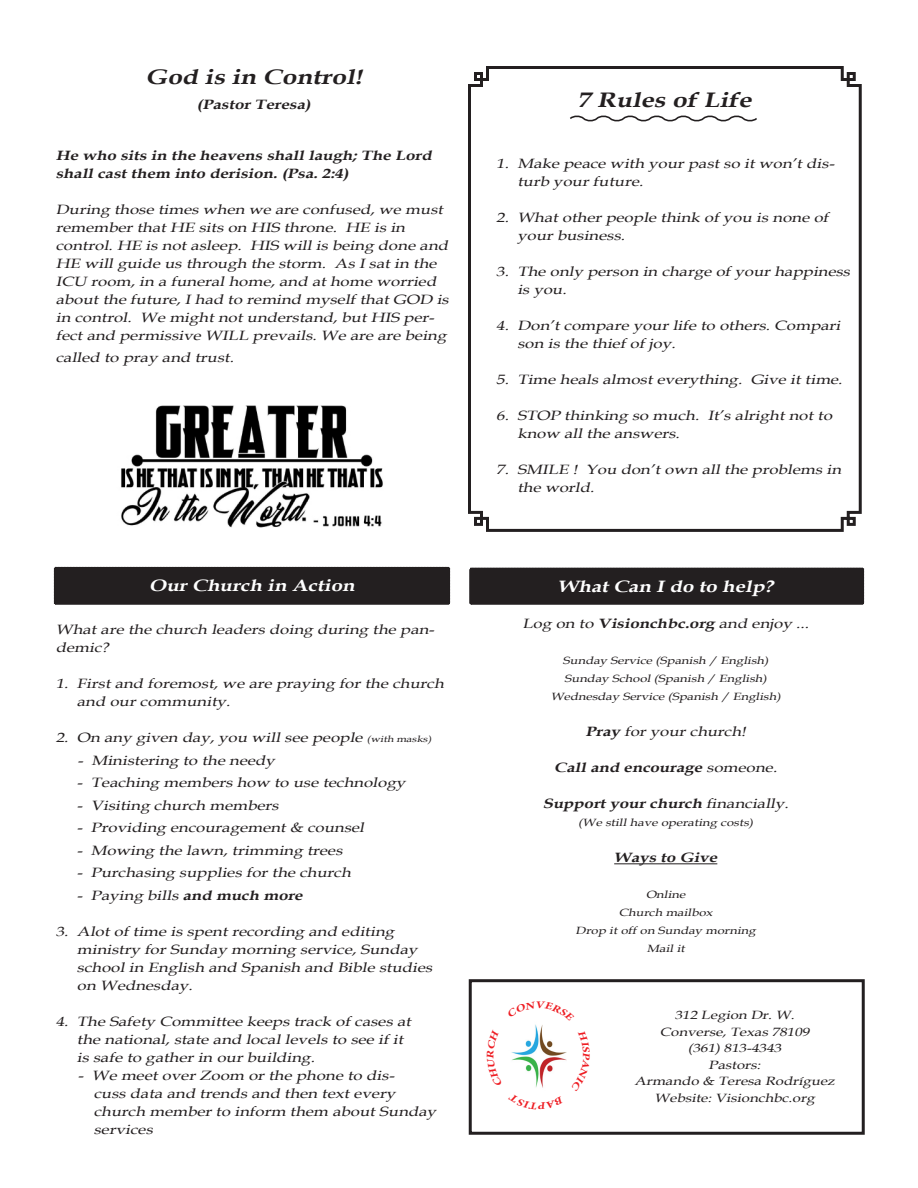
<style>
.page{position:relative;width:918px;height:1188px;background:#fff}
.page>*{position:absolute;margin:0;border:0;box-sizing:border-box;transform-origin:0 0}
.t1{font:italic 700 21px "Book Antiqua";color:#231f20;scale:1.25 1}
.t2{font:italic 700 16.5px "Book Antiqua";color:#fff;scale:1.25 1}
.t3{font:italic 13.5px/18px "Book Antiqua";color:#231f20;scale:1.25 1}
.t4{font:italic 700 13.5px/18px "Book Antiqua";color:#231f20;scale:1.25 1}
.t5{font:italic 12px "Book Antiqua";color:#231f20;scale:1.25 1}
.t6{font:italic 10.5px "Book Antiqua";color:#231f20;scale:1.25 1}
.s1{font-size:9px}
.s2{font-weight:700}
.s3{font-weight:400}
</style>
<div class="page">
<svg style="left:468px;top:66px;width:394px;height:466px"></svg>
<div style="left:469px;top:567px;width:395px;height:38px;background:#231f20"></div>
<img style="left:121px;top:405px;width:262px;height:123px">
<hr style="left:614px;top:863px;width:103px;height:1px;background:#231f20">
<img style="left:511px;top:1024px;width:55px;height:64px">
<div style="left:54px;top:567px;width:396px;height:38px;background:#231f20"></div>
<div style="left:469px;top:979px;width:396px;height:156px;border:3px solid #231f20"></div>
<svg style="left:568px;top:113px;width:191px;height:11px"></svg>
<p class="t1" style="left:146px;top:63px;width:179px">God is in Control!</p>
<p class="t4" style="left:197px;top:96px;width:95px">(PastorTeresa)</p>
<p class="t4" style="left:56px;top:147px;width:305px">He who sits in the heavens shalllaugh;The Lord shallcastthem into derision.(Psa.2:4)</p>
<p class="t3" style="left:56px;top:200px;width:319px">During those times when we are confused,we must remember thatHE sits on HIS throne. HE is in control.HE is notasleep. HIS willis being done and HE willguide us through the storm. As Isatin the ICU room,in a funeralhome,and athome worried aboutthe future,Ihad to remind myselfthatGOD is in control. We mightnotunderstand,butHIS per&shy;fectand permissive WILL prevails.We are are being</p>
<p class="t3" style="left:56px;top:348px;width:147px">called to pray and trust.</p>
<p class="t2" style="left:149px;top:574px;width:169px">OurChurch in Action</p>
<p class="t3" style="left:56px;top:620px;width:307px">Whatare the church leaders doing during the pan&shy;demic?</p>
<p class="t3" style="left:56px;top:674px;width:315px">1. Firstand foremost,we are praying for the church</p>
<p class="t3" style="left:77px;top:692px;width:127px">and our community.</p>
<p class="t3" style="left:56px;top:728px;width:304px">2. On any given day,you willsee people <span class="s1">(with masks)</span></p>
<p class="t3" style="left:77px;top:751px;width:162px">- Ministering to the needy</p>
<p class="t3" style="left:77px;top:773px;width:267px">- Teaching members how to use technology</p>
<p class="t3" style="left:77px;top:796px;width:166px">- Visiting church members</p>
<p class="t3" style="left:77px;top:818px;width:234px">- Providing encouragement&amp; counsel</p>
<p class="t3" style="left:77px;top:841px;width:217px">- Mowing the lawn,trimming trees</p>
<p class="t3" style="left:77px;top:863px;width:224px">- Purchasing supplies for the church</p>
<p class="t3" style="left:77px;top:886px;width:185px">- Paying bills <span class="s2">and much more</span></p>
<p class="t3" style="left:56px;top:922px;width:275px">3. Alotoftime is spentrecording and editing</p>
<p class="t3" style="left:77px;top:940px;width:277px">ministry for Sunday morning service,Sunday</p>
<p class="t3" style="left:77px;top:958px;width:289px">schoolin English and Spanish and Bible studies</p>
<p class="t3" style="left:77px;top:976px;width:97px">on Wednesday.</p>
<p class="t3" style="left:56px;top:1012px;width:289px">4. The Safety Committee keeps track ofcases at</p>
<p class="t3" style="left:77px;top:1030px;width:266px">the national,state and locallevels to see ifit</p>
<p class="t3" style="left:77px;top:1048px;width:195px">is safe to gather in our building.</p>
<p class="t3" style="left:78px;top:1066px;width:258px">- We meetover Zoom or the phone to dis-</p>
<p class="t3" style="left:94px;top:1084px;width:246px">cuss data and trends and then textevery</p>
<p class="t3" style="left:94px;top:1102px;width:278px">church member to inform them aboutSunday</p>
<p class="t3" style="left:94px;top:1120px;width:52px">services</p>
<p class="t1" style="left:577px;top:86px;width:145px">7 Rules ofLife</p>
<p class="t3" style="left:496px;top:155px;width:275px">1. Make peace with your pastso itwon’tdis-</p>
<p class="t3" style="left:517px;top:173px;width:105px">turb your future.</p>
<p class="t3" style="left:496px;top:209px;width:270px">2. Whatother people think ofyou is none of</p>
<p class="t3" style="left:517px;top:227px;width:90px">your business.</p>
<p class="t3" style="left:496px;top:263px;width:287px">3. The only person in charge ofyour happiness</p>
<p class="t3" style="left:517px;top:281px;width:44px">is you.</p>
<p class="t3" style="left:496px;top:317px;width:280px">4. Don’tcompare your life to others.Compari</p>
<p class="t3" style="left:517px;top:335px;width:131px">son is the thiefofj oy.</p>
<p class="t3" style="left:496px;top:371px;width:281px">5. Time heals almosteverything. Give ittime.</p>
<p class="t3" style="left:496px;top:407px;width:273px">6. STOP thinking so much. It’s alrightnotto</p>
<p class="t3" style="left:517px;top:425px;width:134px">know allthe answers.</p>
<p class="t3" style="left:496px;top:461px;width:280px">7. SMILE ! You don’town allthe problems in</p>
<p class="t3" style="left:517px;top:479px;width:66px">the world.</p>
<p class="t2" style="left:558px;top:575px;width:178px">WhatCan Ido to help?</p>
<p class="t3" style="left:523px;top:614px;width:233px">Log on to <span class="s2">Visionchbc.org</span> and enjoy ...</p>
<p class="t6" style="left:563px;top:653px;width:168px">Sunday Service (Spanish / English)</p>
<p class="t6" style="left:565px;top:671px;width:166px">Sunday School(Spanish / English)</p>
<p class="t6" style="left:551px;top:689px;width:188px">Wednesday Service (Spanish / English)</p>
<p class="t3" style="left:586px;top:722px;width:133px"><span class="s2">Pray</span> for your church!</p>
<p class="t4" style="left:554px;top:758px;width:183px">Calland encourage <span class="s3">someone.</span></p>
<p class="t4" style="left:543px;top:794px;width:201px">Supportyourchurch <span class="s3">financially.</span></p>
<p class="t6" style="left:578px;top:815px;width:144px">(We stillhave operating costs)</p>
<p class="t4" style="left:614px;top:848px;width:87px">Ways to Give</p>
<p class="t6" style="left:646px;top:887px;width:35px">Online</p>
<p class="t6" style="left:619px;top:905px;width:79px">Church mailbox</p>
<p class="t6" style="left:576px;top:923px;width:148px">Drop itoffon Sunday morning</p>
<p class="t6" style="left:647px;top:941px;width:34px">Mailit</p>
<p class="t5" style="left:675px;top:1007px;width:100px">312 Legion Dr.W.</p>
<p class="t5" style="left:660px;top:1023px;width:124px">Converse,Texas 78109</p>
<p class="t5" style="left:688px;top:1040px;width:79px">(361)813-4343</p>
<p class="t5" style="left:709px;top:1056px;width:46px">Pastors:</p>
<p class="t5" style="left:634px;top:1073px;width:164px">Armando &amp; Teresa Rodríguez</p>
<p class="t5" style="left:655px;top:1089px;width:132px">Website:Visionchbc.org</p>
</div>
